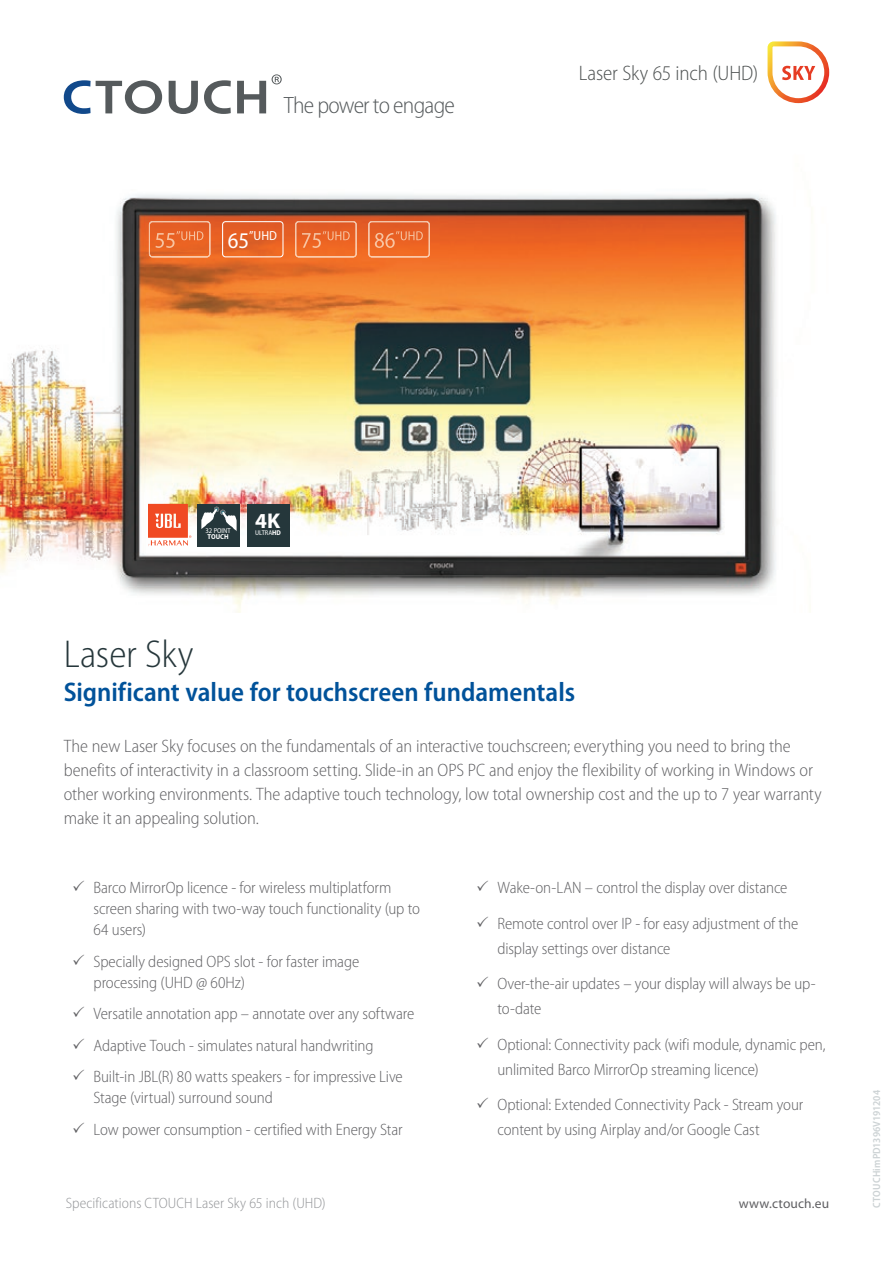
<style>
.page{position:relative;width:893px;height:1263px;background:#fff}
.page>*{position:absolute;margin:0;border:0;box-sizing:border-box;transform-origin:0 0}
.t1{font:300 semi-condensed 39px "Myriad Pro";letter-spacing:-.005em;color:#26373b}
.t2{font:600 semi-condensed 27px "Myriad Pro";color:#01529a}
.t3{font:300 semi-condensed 23.7px "Myriad Pro";letter-spacing:-.03em;color:#555a5c}
.t4{font:700 21.45px "Myriad Pro";color:#fff}
.t5{font:300 semi-condensed 21px "Myriad Pro";letter-spacing:-.01em;color:#4d5151}
.t6{font:300 semi-condensed 18px/24px "Myriad Pro";letter-spacing:-.005em;color:#5f5f62}
.t7{font:300 semi-condensed 16.5px/35.4px "Myriad Pro";letter-spacing:-.01em;color:#5f5f62}
.t8{font:300 semi-condensed 15px "Myriad Pro";letter-spacing:.005em;color:#939598}
.t9{font:13.5px "Myriad Pro";letter-spacing:.01em;color:#5f5f62}
.t10{font:semi-condensed 13.05px "Myriad Pro";color:#fff}
.t11{font:600 semi-condensed 10.5px "Myriad Pro";letter-spacing:.01em;color:#ccd2d4}
.t12{font:semi-condensed 7.2px "Myriad Pro";color:#fff}
.t13{font:700 semi-condensed 7.2px "Myriad Pro";color:#fff}
.t14{font:semi-condensed 6.9px "Myriad Pro";color:#fff}
.s1{font-size:22.5px}
.s2{font-weight:700}
</style>
<div class="page">
<img style="left:0;top:69px;width:830px;height:544px">
<img style="left:368px;top:221px;width:62px;height:36px">
<img style="left:295px;top:221px;width:62px;height:36px">
<div style="left:222px;top:221px;width:62px;height:36px;border:1px solid #fff;border-radius:3px"></div>
<img style="left:149px;top:221px;width:61px;height:36px">
<svg style="left:767px;top:41px;width:62px;height:62px"></svg>
<svg style="left:64px;top:80px;width:98px;height:34px"></svg>
<svg style="left:169px;top:81px;width:29px;height:33px"></svg>
<svg style="left:204px;top:80px;width:27px;height:34px"></svg>
<svg style="left:237px;top:81px;width:29px;height:32px"></svg>
<svg style="left:272px;top:74px;width:10px;height:10px"></svg>
<svg style="left:149px;top:504px;width:42px;height:42px"></svg>
<div style="left:198px;top:504px;width:42px;height:42px;background:#25373b"></div>
<svg style="left:201px;top:507px;width:36px;height:24px"></svg>
<div style="left:247px;top:504px;width:42px;height:42px;background:#25373b"></div>
<h3 class="t3" style="left:284px;top:93px;width:172px">The power to engage</h3>
<p class="t10" style="left:228px;top:229px;width:51px"><span class="s1">65</span>”UHD</p>
<p class="t5" style="left:579px;top:62px;width:181px">Laser Sky 65 inch (UHD)</p>
<p class="t12" style="left:205px;top:526px;width:27px">32 POINT</p>
<p class="t13" style="left:208px;top:533px;width:22px">TOUCH</p>
<h3 class="t4" style="left:255px;top:509px;width:27px">4K</h3>
<p class="t14" style="left:255px;top:529px;width:27px">ULTRA<span class="s2">HD</span></p>
<h1 class="t1" style="left:64px;top:633px;width:131px">Laser Sky</h1>
<h2 class="t2" style="left:64px;top:677px;width:513px">Significant value for touchscreen fundamentals</h2>
<p class="t6" style="left:64px;top:735px;width:759px">The new Laser Sky focuses on the fundamentals of an interactive touchscreen; everything you need to bring the benefits of interactivity in a classroom setting. Slide-in an OPS PC and enjoy the flexibility of working in Windows or other working environments. The adaptive touch technology, low total ownership cost and the up to 7 year warranty make it an appealing solution.</p>
<p class="t7" style="left:94px;top:878px;width:328px;line-height:21px">Barco MirrorOp licence - for wireless multiplatform screen sharing with two-way touch functionality (up to<br>64 users)</p>
<p class="t7" style="left:94px;top:951px;width:267px;line-height:21px">Specially designed OPS slot - for faster image processing (UHD @ 60Hz)</p>
<p class="t7" style="left:94px;top:998px;width:322px;line-height:31.5px">Versatile annotation app – annotate over any software<br>Adaptive Touch - simulates natural handwriting<br>Built-in JBL(R) 80 watts speakers - for impressive Live</p>
<p class="t7" style="left:94px;top:1082px;width:311px;line-height:31.5px">Stage (virtual) surround sound<br>Low power consumption - certified with Energy Star</p>
<p class="t7" style="left:497px;top:870px;width:302px">Wake-on-LAN – control the display over distance<br>Remote control over IP - for easy adjustment of the</p>
<p class="t7" style="left:497px;top:931px;width:320px">display settings over distance<br>Over-the-air updates – your display will always be up-</p>
<p class="t7" style="left:497px;top:991px;width:330px">to-date<br>Optional: Connectivity pack (wifi module, dynamic pen,</p>
<p class="t7" style="left:497px;top:1052px;width:307px">unlimited Barco MirrorOp streaming licence)<br>Optional: Extended Connectivity Pack - Stream your</p>
<p class="t7" style="left:497px;top:1112px;width:264px">content by using Airplay and/or Google Cast</p>
<p class="t8" style="left:66px;top:1194px;width:262px">Specifications CTOUCH Laser Sky 65 inch (UHD)</p>
<p class="t9" style="left:739px;top:1196px;width:92px">www.ctouch.eu</p>
<p class="t11" style="left:871px;top:1208px;width:119px;rotate:-90deg">CTOUCHimPD1396V191204</p>
</div>
